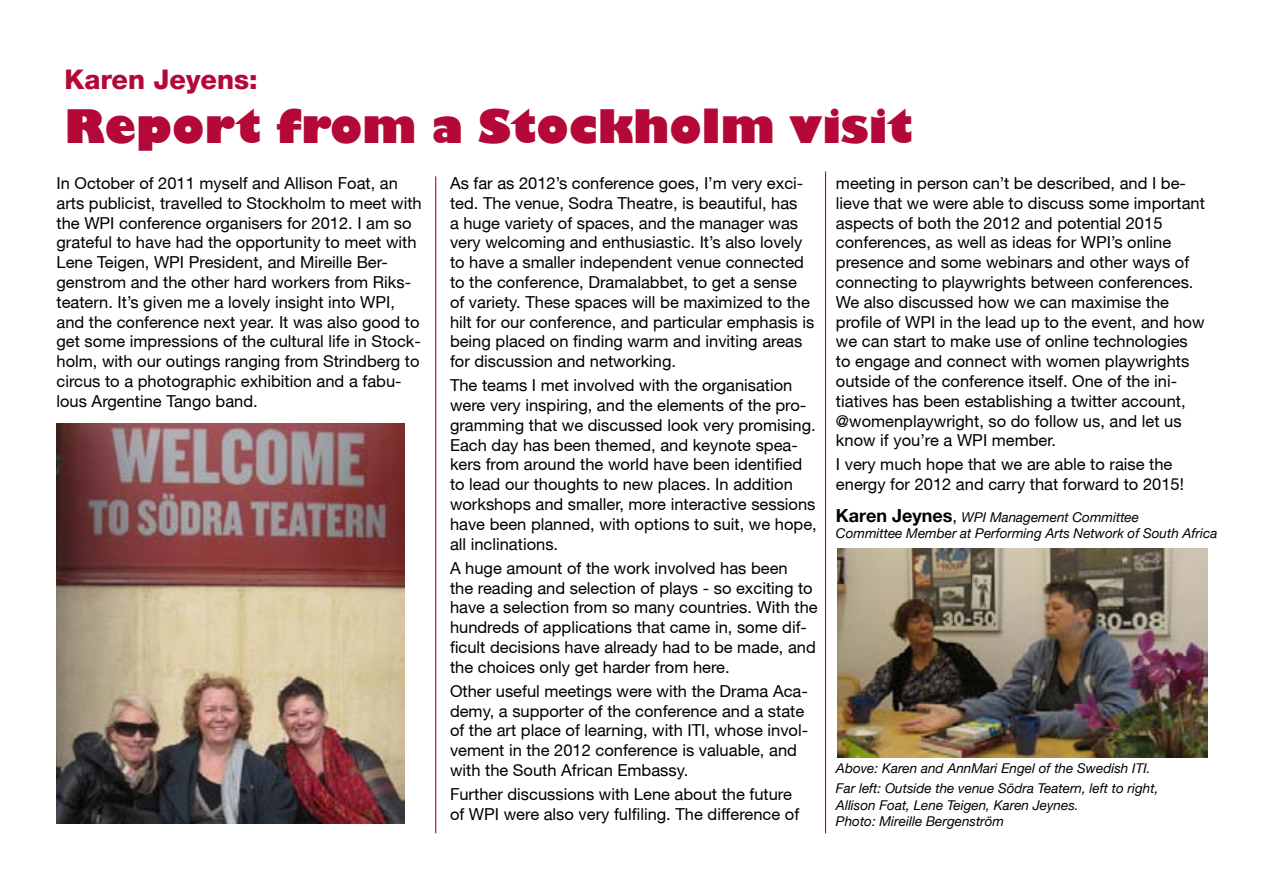
<style>
.page{position:relative;width:1263px;height:893px;background:#fff}
.page>*{position:absolute;margin:0;border:0;box-sizing:border-box;transform-origin:0 0}
.t1{font:800 45px "Gill Sans";color:#b30838}
.t2{font:800 27px "Helvetica Neue";color:#b30838}
.t3{font:16.5px/19.8px "Helvetica Neue";color:#000}
.t4{font:italic 13.5px/16.2px "Helvetica Neue";color:#000}
.s1{font-weight:700;font-style:normal;font-size:18px}
.s2{font-style:normal;font-size:16.5px}
</style>
<div class="page">
<hr style="left:435px;top:176px;width:1px;height:657px;background:#b30838">
<hr style="left:825px;top:171px;width:1px;height:662px;background:#b30838">
<img style="left:57px;top:424px;width:347px;height:400px">
<img style="left:837px;top:549px;width:370px;height:209px">
<h2 class="t2" style="left:64px;top:64px;width:195px">Karen Jeyens:</h2>
<h1 class="t1" style="left:64px;top:98px;width:850px">Report from a Stockholm visit</h1>
<p class="t3" style="left:57px;top:173px;width:367px">In October of 2011 myself and Allison Foat, an arts publicist, travelled to Stockholm to meet with the WPI conference organisers for 2012. I am so grateful to have had the opportunity to meet with Lene Teigen, WPI President, and Mireille Ber&shy;genstrom and the other hard workers from Riks&shy;teatern. It’s given me a lovely insight into WPI, and the conference next year. It was also good to get some impressions of the cultural life in Stock&shy;holm, with our outings ranging from Strindberg to circus to a photographic exhibition and a fabu&shy;lous Argentine Tango band.</p>
<p class="t3" style="left:450px;top:173px;width:366px">As far as 2012’s conference goes, I’m very exci&shy;ted. The venue, Sodra Theatre, is beautiful, has<br>a huge variety of spaces, and the manager was very welcoming and enthusiastic. It’s also lovely to have a smaller independent venue connected to the conference, Dramalabbet, to get a sense of variety. These spaces will be maximized to the hilt for our conference, and particular emphasis is being placed on finding warm and inviting areas for discussion and networking.</p>
<p class="t3" style="left:450px;top:375px;width:368px">The teams I met involved with the organisation were very inspiring, and the elements of the pro&shy;gramming that we discussed look very promising.<br>Each day has been themed, and keynote spea&shy;kers from around the world have been identified to lead our thoughts to new places. In addition workshops and smaller, more interactive sessions have been planned, with options to suit, we hope, all inclinations.</p>
<p class="t3" style="left:450px;top:558px;width:369px">A huge amount of the work involved has been<br>the reading and selection of plays - so exciting to have a selection from so many countries. With the hundreds of applications that came in, some dif&shy;ficult decisions have already had to be made, and the choices only get harder from here.</p>
<p class="t3" style="left:450px;top:681px;width:360px">Other useful meetings were with the Drama Aca&shy;demy, a supporter of the conference and a state of the art place of learning, with ITI, whose invol&shy;vement in the 2012 conference is valuable, and with the South African Embassy.</p>
<p class="t3" style="left:450px;top:784px;width:351px">Further discussions with Lene about the future of WPI were also very fulfiling. The difference of</p>
<p class="t3" style="left:836px;top:173px;width:370px">meeting in person can’t be described, and I be&shy;lieve that we were able to discuss some important aspects of both the 2012 and potential 2015 conferences, as well as ideas for WPI’s online presence and some webinars and other ways of connecting to playwrights between conferences.<br>We also discussed how we can maximise the profile of WPI in the lead up to the event, and how we can start to make use of online technologies to engage and connect with women playwrights outside of the conference itself. One of the ini&shy;tiatives has been establishing a twitter account, @womenplaywright, so do follow us, and let us know if you’re a WPI member.</p>
<p class="t3" style="left:836px;top:454px;width:349px">I very much hope that we are able to raise the energy for 2012 and carry that forward to 2015!</p>
<p class="t4" style="left:836px;top:509px;width:383px"><span class="s1">Karen Jeynes</span><span class="s2">,</span> WPI Management Committee<br>Committee Member at Performing Arts Network of South Africa</p>
<p class="t4" style="left:836px;top:758px;width:324px;line-height:20.4px">Above: Karen and AnnMari Engel of the Swedish ITI.<br>Far left: Outside the venue Södra Teatern, left to right,</p>
<p class="t4" style="left:836px;top:796px;width:244px">Allison Foat, Lene Teigen, Karen Jeynes.<br>Photo: Mireille Bergenström</p>
</div>
